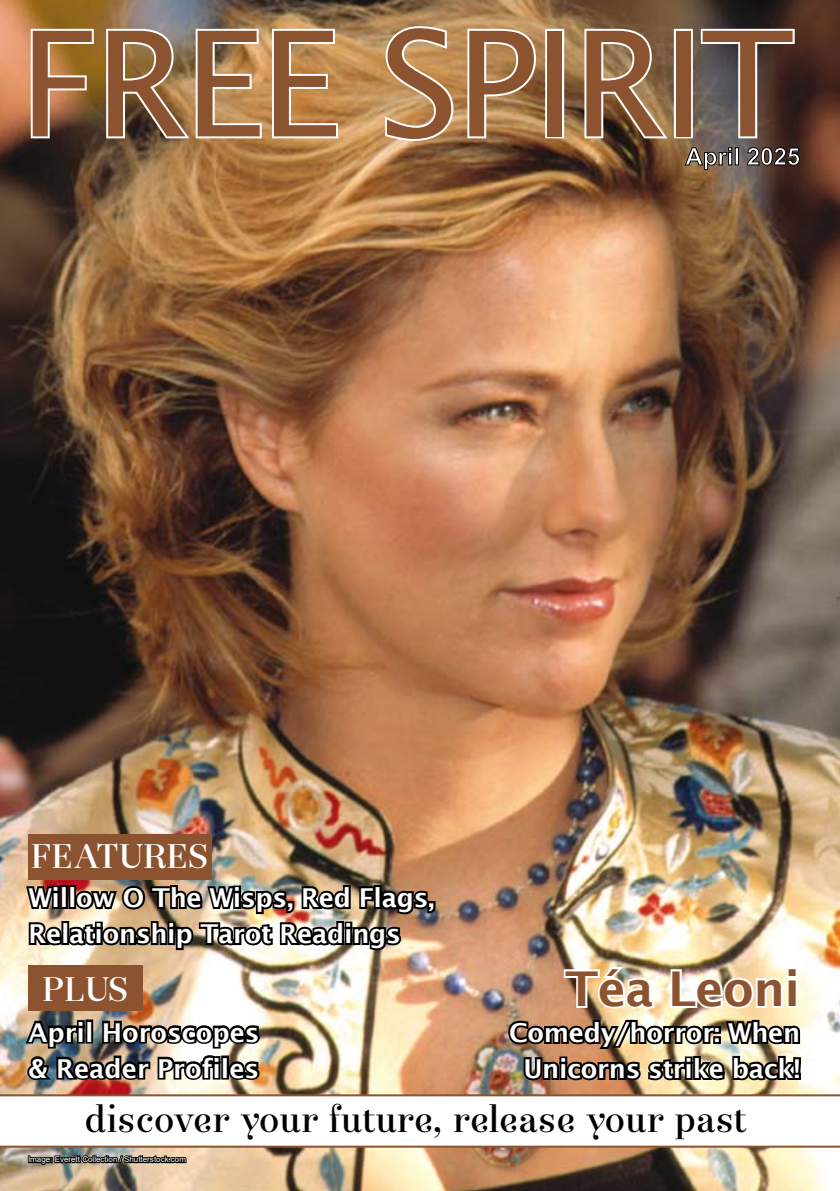
<style>
.page{position:relative;width:840px;height:1191px;background:#fff}
.page>*{position:absolute;margin:0;border:0;box-sizing:border-box;transform-origin:0 0}
.t1{font:146px "Lucida Sans Unicode";letter-spacing:-.02em;color:#8b5330}
.t2{font:600 48px "Lucida Sans";letter-spacing:-.01em;color:#8b5330}
.t3{font:38px "Narziss Text Medium Drops";letter-spacing:-.01em;color:#000}
.t4{font:34px "Narziss Text Medium Drops";color:#fff}
.t5{font:600 26px/36px "Lucida Sans";letter-spacing:-.01em;color:#fff}
.t6{font:700 24px "Arial";color:#fff}
.t7{font:8px "Arial";color:#fff}
</style>
<div class="page">
<img style="left:0;top:0;width:839px;height:1191px">
<svg style="left:683px;top:146px;width:48px;height:25px"></svg>
<div style="left:727px;top:152px;width:4px;height:13px;border:1px solid #000"></div>
<div style="left:734px;top:147px;width:4px;height:18px;border:1px solid #000"></div>
<svg style="left:745px;top:147px;width:55px;height:19px"></svg>
<img style="left:23px;top:876px;width:415px;height:76px">
<img style="left:505px;top:965px;width:297px;height:119px">
<svg style="left:0;top:1094px;width:839px;height:53px"></svg>
<div style="left:28px;top:965px;width:115px;height:45px;background:#8b5330"></div>
<div style="left:28px;top:834px;width:183px;height:45px;background:#8b5330"></div>
<img style="left:23px;top:1018px;width:240px;height:65px">
<svg style="left:28px;top:1153px;width:159px;height:13px;background:#635d52"></svg>
<svg style="left:29px;top:27px;width:67px;height:113px"></svg>
<img style="left:104px;top:27px;width:159px;height:113px">
<svg style="left:270px;top:27px;width:70px;height:113px"></svg>
<svg style="left:383px;top:24px;width:72px;height:119px"></svg>
<svg style="left:465px;top:27px;width:72px;height:113px"></svg>
<div style="left:545px;top:29px;width:19px;height:109px;border:4px solid #fff"></div>
<svg style="left:582px;top:27px;width:89px;height:113px"></svg>
<div style="left:673px;top:29px;width:19px;height:109px;border:4px solid #fff"></div>
<svg style="left:698px;top:27px;width:98px;height:113px;background:#685c59"></svg>
<h1 class="t1" style="left:19px;top:-31px;width:775px">FREE SPIRIT</h1>
<p class="t6" style="left:685px;top:140px;width:116px">April 2025</p>
<h3 class="t4" style="left:31px;top:835px;width:178px">FEATURES</h3>
<p class="t5" style="left:28px;top:879px;width:407px">Willow O The Wisps, Red Flags,<br>Relationship Tarot Readings</p>
<h2 class="t2" style="left:565px;top:961px;width:236px">Téa Leoni</h2>
<p class="t5" style="left:509px;top:1014px;width:292px;text-align:center">Comedy/horror: When<br>Unicorns strike back!</p>
<h3 class="t3" style="left:84px;top:1095px;width:664px">discover your future, release your past</h3>
<h3 class="t4" style="left:42px;top:968px;width:87px">PLUS</h3>
<p class="t5" style="left:28px;top:1014px;width:233px">April Horoscopes &amp; Reader Profiles</p>
<p class="t7" style="left:28px;top:1153px;width:159px">Image: Everett Collection / Shutterstock.com</p>
</div>
